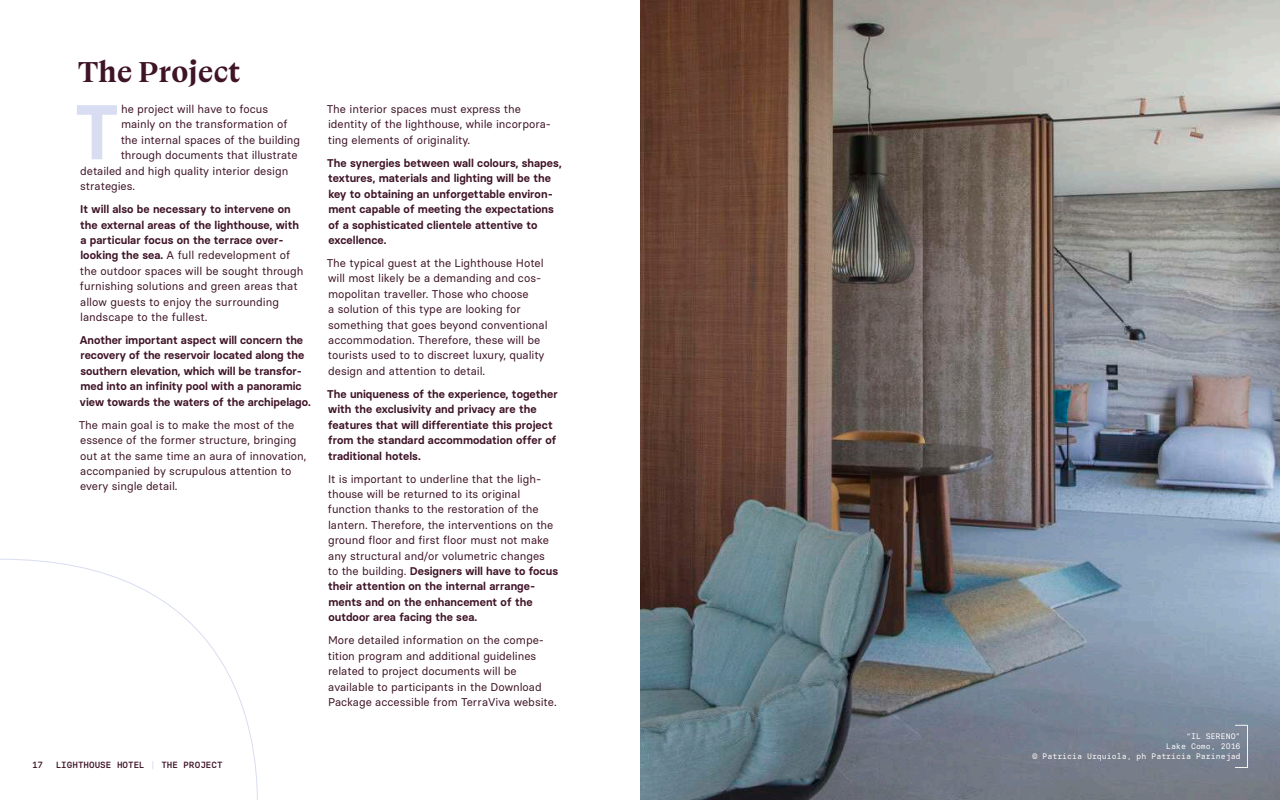
<style>
.page{position:relative;width:1280px;height:800px;background:#fff}
.page>*{position:absolute;margin:0;border:0;box-sizing:border-box;transform-origin:0 0}
.t1{font:600 77.2px "Basier Square Mono";color:#d9ddf1}
.t2{font:700 30.7px "Boogy Brut";color:#3f1427}
.t3{font:11.2px/15.4px "Basier Square";color:#3f1427}
.t4{font:600 11.2px/15.4px "Basier Square";letter-spacing:.005em;color:#3f1427}
.t5{font:500 9px "Basier Square Mono";color:#3f1427}
.t6{font:8px/10px "Basier Square Mono";color:#fff;text-align:right}
.s1{font-weight:600}
.s2{color:#d9ddf1}
.s3{color:#f5f4ee}
</style>
<div class="page">
<img style="left:640px;top:0;width:640px;height:800px">
<div style="left:1234px;top:725px;width:14px;height:43px;border:1px solid #f5f4ee"></div>
<h2 class="t2" style="left:77px;top:53px;width:164px">The Project</h2>
<h1 class="t1" style="left:73px;top:84px;width:49px">T</h1>
<p class="t3" style="left:121px;top:101px;width:149px">he project will have to focus</p>
<p class="t3" style="left:121px;top:117px;width:168px">mainly on the transformation of</p>
<p class="t3" style="left:121px;top:132px;width:181px">the internal spaces of the building</p>
<p class="t3" style="left:121px;top:147px;width:178px">through documents that illustrate</p>
<p class="t3" style="left:80px;top:163px;width:210px">detailed and high quality interior design</p>
<p class="t3" style="left:80px;top:178px;width:56px">strategies.</p>
<p class="t3" style="left:80px;top:201px;width:225px"><span class="s1">It will also be necessary to intervene on the external areas of the lighthouse, with a particular focus on the terrace over&shy;looking the sea.</span> A full redevelopment of the outdoor spaces will be sought through furnishing solutions and green areas that allow guests to enjoy the surrounding landscape to the fullest.</p>
<p class="t4" style="left:80px;top:332px;width:233px">Another important aspect will concern the recovery of the reservoir located along the southern elevation, which will be transfor&shy;med into an infinity pool with a panoramic view towards the waters of the archipelago.</p>
<p class="t3" style="left:79px;top:417px;width:229px">The main goal is to make the most of the essence of the former structure, bringing out at the same time an aura of innovation, accompanied by scrupulous attention to every single detail.</p>
<p class="t3" style="left:327px;top:101px;width:226px">The interior spaces must express the identity of the lighthouse, while incorpora&shy;ting elements of originality.</p>
<p class="t4" style="left:327px;top:155px;width:236px">The synergies between wall colours, shapes, textures, materials and lighting will be the key to obtaining an unforgettable environ&shy;ment capable of meeting the expectations of a sophisticated clientele attentive to excellence.</p>
<p class="t3" style="left:327px;top:255px;width:222px">The typical guest at the Lighthouse Hotel will most likely be a demanding and cos&shy;mopolitan traveller. Those who choose<br>a solution of this type are looking for something that goes beyond conventional accommodation. Therefore, these will be tourists used to to discreet luxury, quality design and attention to detail.</p>
<p class="t4" style="left:327px;top:386px;width:232px">The uniqueness of the experience, together with the exclusivity and privacy are the features that will differentiate this project from the standard accommodation offer of traditional hotels.</p>
<p class="t3" style="left:328px;top:471px;width:232px">It is important to underline that the ligh&shy;thouse will be returned to its original function thanks to the restoration of the lantern. Therefore, the interventions on the ground floor and first floor must not make any structural and/or volumetric changes<br>to the building. <span class="s1">Designers will have to focus their attention on the internal arrange&shy;ments and on the enhancement of the outdoor area facing the sea.</span></p>
<p class="t3" style="left:328px;top:633px;width:230px">More detailed information on the compe&shy;tition program and additional guidelines related to project documents will be available to participants in the Download Package accessible from TerraViva website.</p>
<p class="t5" style="left:32px;top:759px;width:13px">17</p>
<p class="t5" style="left:56px;top:759px;width:168px">LIGHTHOUSE HOTEL <span class="s2">|</span> THE PROJECT</p>
<p class="t6" style="left:1033px;top:732px;width:209px"><span class="s3">“</span>IL SERENO”<br>Lake Como, 2016<br>© Patricia Urquiola, ph Patricia Parinejad</p>
</div>
